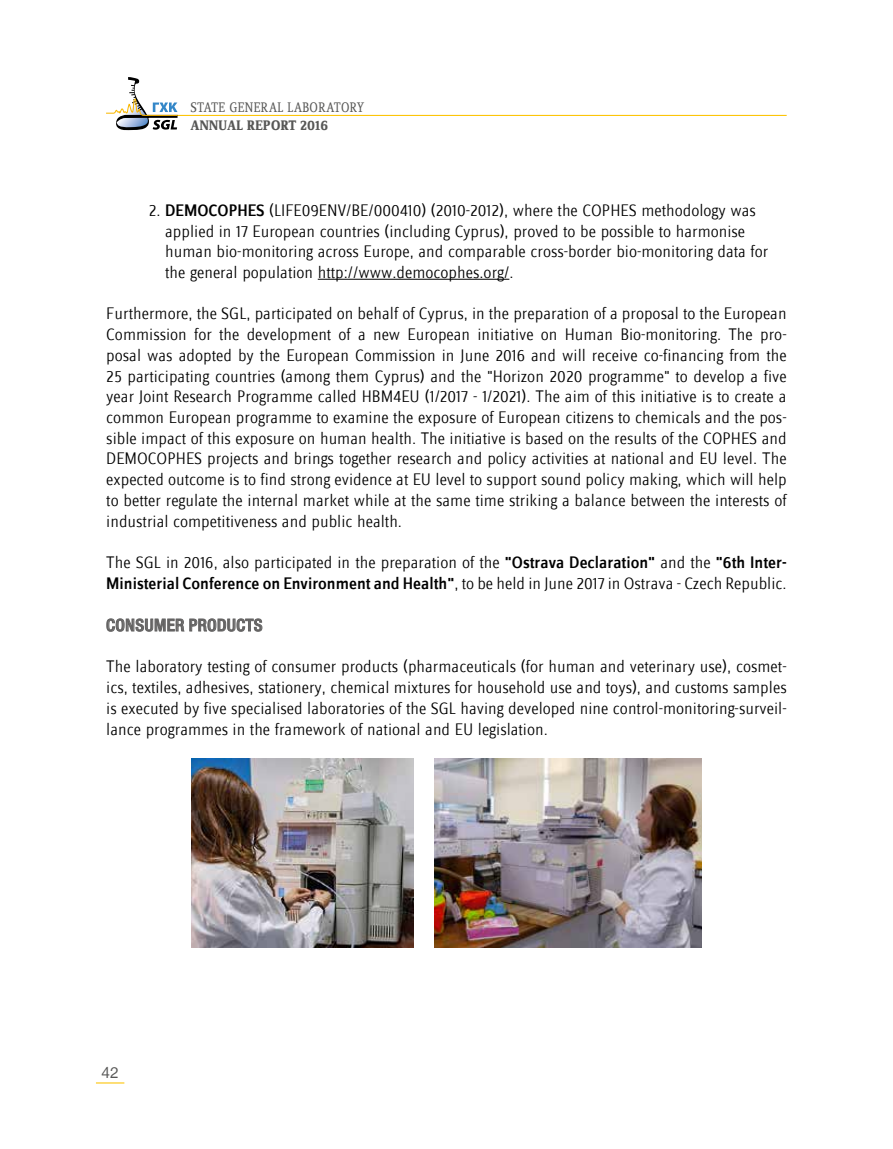
<style>
.page{position:relative;width:893px;height:1149px;background:#fff}
.page>*{position:absolute;margin:0;border:0;box-sizing:border-box;transform-origin:0 0}
.t1{font:500 condensed 18px "Helvetica Neue Greek";color:#646363}
.t2{font:17.25px/20.7px "Zine Sans Dis GR Light Pt";color:#000;text-align:justify}
.t3{font:17.25px "Zine Sans Dis GR Medium Pt";color:#000}
.t4{font:16.5px "Helvetica Neue Greek";color:#575756}
.t5{font:14.25px "Zine Serif Dis GR Light Pt";letter-spacing:.02em;color:#575756}
.t6{font:14.25px "Zine Serif Dis GR Bold Pt";letter-spacing:.02em;color:#575756}
.s1{font-family:"Zine Sans Dis GR Medium Pt"}
.s2{font-family:"Zine Sans Dis GR Light Pt"}
</style>
<div class="page">
<hr style="left:177px;top:115px;width:610px;height:1px;background:#fdc300">
<svg style="left:96px;top:1082px;width:28px;height:1px"></svg>
<svg style="left:106px;top:77px;width:72px;height:53px"></svg>
<hr style="left:318px;top:279px;width:191px;height:1px;background:#000">
<svg style="left:106px;top:618px;width:157px;height:14px"></svg>
<img style="left:191px;top:758px;width:222px;height:189px">
<img style="left:434px;top:758px;width:268px;height:189px">
<p class="t5" style="left:190px;top:100px;width:176px">STATE GENERAL LABORATORY</p>
<p class="t6" style="left:190px;top:118px;width:139px">ANNUAL REPORT 2016</p>
<p class="t2" style="left:165px;top:200px;width:605px;text-align:left;text-indent:-16px">2. <span class="s1">DEMOCOPHES</span> (LIFE09ENV/BE/000410) (2010-2012), where the COPHES methodology was applied in 17 European countries (including Cyprus), proved to be possible to harmonise human bio-monitoring across Europe, and comparable cross-border bio-monitoring data for the general population http://www.democophes.org/.</p>
<p class="t2" style="left:106px;top:304px;width:682px">Furthermore, the SGL, participated on behalf of Cyprus, in the preparation of a proposal to the European Commission for the development of a new European initiative on Human Bio-monitoring. The pro&shy;posal was adopted by the European Commission in June 2016 and will receive co-financing from the 25 participating countries (among them Cyprus) and the "Horizon 2020 programme" to develop a five year Joint Research Programme called HBM4EU (1/2017 - 1/2021). The aim of this initiative is to create a common European programme to examine the exposure of European citizens to chemicals and the pos&shy;sible impact of this exposure on human health. The initiative is based on the results of the COPHES and DEMOCOPHES projects and brings together research and policy activities at national and EU level. The expected outcome is to find strong evidence at EU level to support sound policy making, which will help to better regulate the internal market while at the same time striking a balance between the interests of industrial competitiveness and public health.</p>
<p class="t2" style="left:106px;top:552px;width:682px">The SGL in 2016, also participated in the preparation of the <span class="s1">"Ostrava Declaration"</span> and the <span class="s1">"6th Inter-</span></p>
<p class="t3" style="left:106px;top:573px;width:682px">Ministerial Conference on Environment and Health"<span class="s2">, to be held in June 2017 in Ostrava - Czech Republic.</span></p>
<p class="t1" style="left:106px;top:615px;width:93px">CONSUMER PRODUCT</p>
<p class="t1" style="left:254px;top:615px;width:10px">S</p>
<p class="t2" style="left:106px;top:656px;width:682px">The laboratory testing of consumer products (pharmaceuticals (for human and veterinary use), cosmet&shy;ics, textiles, adhesives, stationery, chemical mixtures for household use and toys), and customs samples is executed by five specialised laboratories of the SGL having developed nine control-monitoring-surveil&shy;lance programmes in the framework of national and EU legislation.</p>
<p class="t4" style="left:102px;top:1063px;width:19px">42</p>
</div>
